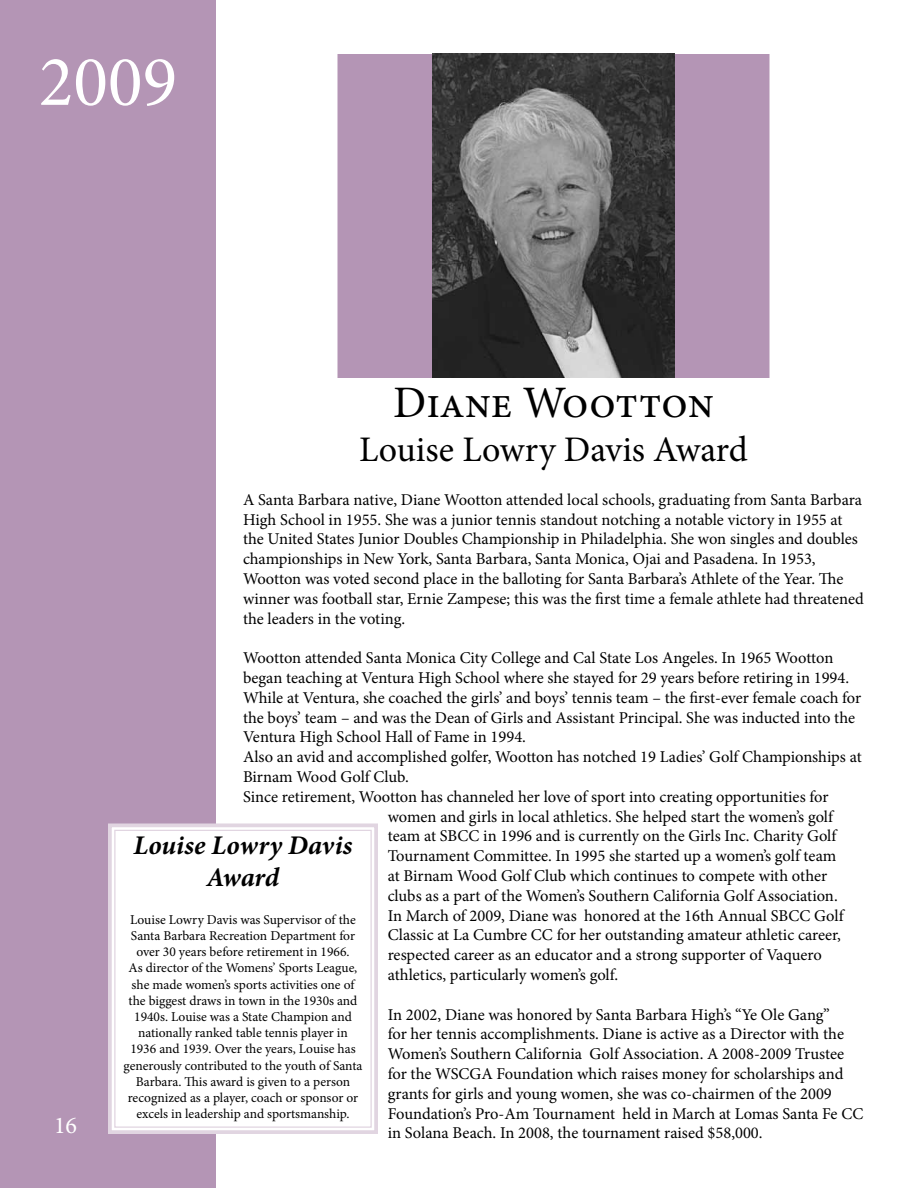
<style>
.page{position:relative;width:918px;height:1188px;background:#fff}
.page>*{position:absolute;margin:0;border:0;box-sizing:border-box;transform-origin:0 0}
.t1{font:72px "Minion Pro";color:#fff}
.t2{font:45px "Minion Pro";color:#000}
.t3{font:36px "Minion Pro";letter-spacing:.005em;color:#000}
.t4{font:italic 700 27px/32.4px "Minion Pro";letter-spacing:.005em;color:#000;text-align:center}
.t5{font:24px "Minion Pro";color:#fff}
.t6{font:16.5px/19.8px "Minion Pro";color:#000}
.t7{font:13.5px/16.2px "Minion Pro";color:#000;text-align:center}
</style>
<div class="page">
<div style="left:0;top:0;width:216px;height:1188px;background:#b495b5"></div>
<svg style="left:108px;top:823px;width:270px;height:311px"></svg>
<div style="left:114px;top:830px;width:258px;height:298px;border:1px solid #e1d5e1"></div>
<div style="left:338px;top:54px;width:432px;height:324px;background:#b495b5;border:2px solid #b495b5"></div>
<img style="left:432px;top:54px;width:243px;height:324px">
<h1 class="t1" style="left:39px;top:34px;width:140px">2009</h1>
<h3 class="t5" style="left:54px;top:1109px;width:25px">16</h3>
<h2 class="t2" style="left:393px;top:373px;width:322px">Diane Wootton</h2>
<h3 class="t3" style="left:359px;top:425px;width:390px">Louise Lowry Davis Award</h3>
<p class="t6" style="left:243px;top:490px;width:622px">A Santa Barbara native, Diane Wootton attended local schools, graduating from Santa Barbara High School in 1955. She was a junior tennis standout notching a notable victory in 1955 at the United States Junior Doubles Championship in Philadelphia. She won singles and doubles championships in New York, Santa Barbara, Santa Monica, Ojai and Pasadena. In 1953, Wootton was voted second place in the balloting for Santa Barbara’s Athlete of the Year. The winner was football star, Ernie Zampese; this was the first time a female athlete had threatened the leaders in the voting.</p>
<p class="t6" style="left:243px;top:648px;width:592px">Wootton attended Santa Monica City College and Cal State Los Angeles. In 1965 Wootton</p>
<p class="t6" style="left:243px;top:668px;width:608px">began teaching at Ventura High School where she stayed for 29 years before retiring in 1994.</p>
<p class="t6" style="left:243px;top:688px;width:620px">While at Ventura, she coached the girls’ and boys’ tennis team – the first-ever female coach for</p>
<p class="t6" style="left:243px;top:708px;width:614px">the boys’ team – and was the Dean of Girls and Assistant Principal. She was inducted into the</p>
<p class="t6" style="left:243px;top:727px;width:285px">Ventura High School Hall of Fame in 1994.</p>
<p class="t6" style="left:243px;top:747px;width:620px">Also an avid and accomplished golfer, Wootton has notched 19 Ladies’ Golf Championships at</p>
<p class="t6" style="left:243px;top:767px;width:167px">Birnam Wood Golf Club.</p>
<p class="t6" style="left:243px;top:787px;width:587px">Since retirement, Wootton has channeled her love of sport into creating opportunities for</p>
<p class="t6" style="left:388px;top:807px;width:448px">women and girls in local athletics. She helped start the women’s golf</p>
<p class="t6" style="left:388px;top:826px;width:452px">team at SBCC in 1996 and is currently on the Girls Inc. Charity Golf</p>
<p class="t6" style="left:388px;top:846px;width:450px">Tournament Committee. In 1995 she started up a women’s golf team</p>
<p class="t6" style="left:388px;top:866px;width:441px">at Birnam Wood Golf Club which continues to compete with other</p>
<p class="t6" style="left:388px;top:886px;width:452px">clubs as a part of the Women’s Southern California Golf Association.</p>
<p class="t6" style="left:388px;top:906px;width:459px">In March of 2009, Diane was honored at the 16th Annual SBCC Golf</p>
<p class="t6" style="left:388px;top:925px;width:455px">Classic at La Cumbre CC for her outstanding amateur athletic career,</p>
<p class="t6" style="left:388px;top:945px;width:436px">respected career as an educator and a strong supporter of Vaquero</p>
<p class="t6" style="left:388px;top:965px;width:232px">athletics, particularly women’s golf.</p>
<p class="t6" style="left:388px;top:1005px;width:477px">In 2002, Diane was honored by Santa Barbara High’s “Ye Ole Gang”<br>for her tennis accomplishments. Diane is active as a Director with the Women’s Southern California Golf Association. A 2008-2009 Trustee for the WSCGA Foundation which raises money for scholarships and grants for girls and young women, she was co-chairmen of the 2009<br>Foundation’s Pro-Am Tournament held in March at Lomas Santa Fe CC in Solana Beach. In 2008, the tournament raised $58,000.</p>
<h3 class="t4" style="left:133px;top:828px;width:221px">Louise Lowry Davis<br>Award</h3>
<p class="t7" style="left:123px;top:911px;width:241px">Louise Lowry Davis was Supervisor of the Santa Barbara Recreation Department for over 30 years before retirement in 1966.<br>As director of the Womens’ Sports League, she made women’s sports activities one of the biggest draws in town in the 1930s and 1940s. Louise was a State Champion and nationally ranked table tennis player in 1936 and 1939. Over the years, Louise has generously contributed to the youth of Santa Barbara. This award is given to a person recognized as a player, coach or sponsor or excels in leadership and sportsmanship.</p>
</div>
